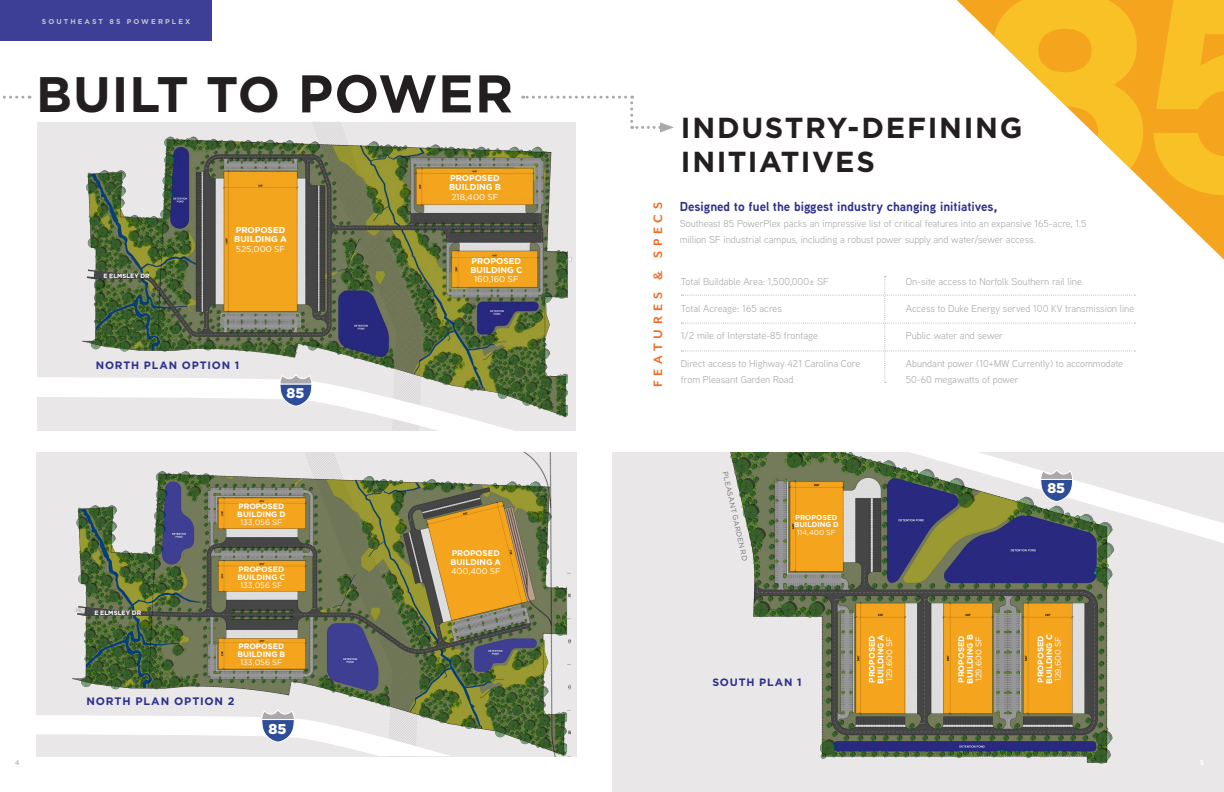
<style>
.page{position:relative;width:1224px;height:792px;background:#fff}
.page>*{position:absolute;margin:0;border:0;box-sizing:border-box;transform-origin:0 0}
.t1{font:700 49.8px "Gotham";letter-spacing:.02em;color:#231f20}
.t2{font:700 28.9px/33.8px "Gotham";letter-spacing:.055em;color:#231f20}
.t3{font:900 14.3px "Gotham";color:#fff}
.t4{font:700 14px "Mr Eaves Mod OT";letter-spacing:.35em;color:#f36a24}
.t5{font:900 14px "Gotham";color:#fff}
.Bullets___standard{font:700 13px "Aaux Next";color:#2c308d}
.t6{font:700 10.9px "Gotham";letter-spacing:.08em;color:#2c308d}
.t7{font:700 10.7px "Gotham";letter-spacing:.08em;color:#2c308d}
.Bullets___standard-2{font:10px/16px "Aaux Next";color:#a9a8aa}
.t8{font:700 8.6px "Gotham";letter-spacing:-.005em;color:#fff}
.t9{font:8.6px "Gotham";color:#fff}
.t10{font:700 8.3px "Gotham";letter-spacing:-.005em;color:#fff}
.t11{font:8.3px "Gotham";color:#fff}
.t12{font:700 8.1px "Gotham";color:#fff}
.t13{font:8.1px "Gotham";letter-spacing:-.005em;color:#fff}
.t14{font:700 7.8px "Gotham";color:#fff}
.t15{font:7.8px "Gotham";color:#fff}
.t16{font:700 7.2px "Gotham";color:#fff}
.t17{font:7.2px "Gotham";color:#717271}
.t18{font:7.2px "Gotham";letter-spacing:.005em;color:#fff}
.t19{font:700 7px "Gotham";letter-spacing:.3em;color:#c4c4c3}
.t20{font:700 7px "Gotham";color:#fff}
.t21{font:700 6.2px "Gotham";letter-spacing:.01em;color:#fff}
.t22{font:700 6.1px "Gotham";letter-spacing:.01em;color:#fff}
.s1{font-size:53px}
</style>
<div class="page">
<div style="left:0;top:0;width:212px;height:40px;background:#3c3f95"></div>
<svg style="left:3px;top:96px;width:20px;height:3px"></svg>
<svg style="left:523px;top:96px;width:151px;height:36px"></svg>
<svg style="left:681px;top:276px;width:454px;height:107px"></svg>
<img style="left:50px;top:122px;width:526px;height:308px">
<svg style="left:37px;top:366px;width:508px;height:64px"></svg>
<svg style="left:94px;top:271px;width:25px;height:8px"></svg>
<div style="left:36px;top:452px;width:540px;height:304px;background:#e9e7e8"></div>
<img style="left:72px;top:452px;width:499px;height:304px">
<svg style="left:36px;top:704px;width:483px;height:52px"></svg>
<svg style="left:84px;top:607px;width:27px;height:9px"></svg>
<img style="left:612px;top:452px;width:612px;height:340px">
<svg style="left:957px;top:0;width:267px;height:260px"></svg>
<svg style="left:987px;top:0;width:156px;height:196px"></svg>
<svg style="left:1153px;top:0;width:71px;height:196px;background:#f6b622"></svg>
<svg style="left:871px;top:452px;width:353px;height:91px"></svg>
<p class="t19" style="left:42px;top:17px;width:150px">SOUTHEAST 85 POWERPLEX</p>
<p class="t1" style="left:36px;top:62px;width:479px">BUILT TO <span class="s1">POWER</span></p>
<p class="t22" style="left:104px;top:272px;width:47px">E ELMSLEY DR</p>
<p class="t8" style="left:236px;top:224px;width:51px">PROPOSED</p>
<p class="t8" style="left:234px;top:234px;width:54px">BUILDING A</p>
<p class="t9" style="left:236px;top:243px;width:51px">525,000 SF</p>
<p class="t7" style="left:96px;top:358px;width:145px">NORTH PLAN OPTION 1</p>
<h3 class="t5" style="left:287px;top:385px;width:19px">85</h3>
<p class="t14" style="left:239px;top:501px;width:47px">PROPOSED</p>
<p class="t14" style="left:237px;top:509px;width:50px">BUILDING D</p>
<p class="t15" style="left:241px;top:518px;width:43px">133,056 SF</p>
<p class="t21" style="left:95px;top:609px;width:48px">E ELMSLEY DR</p>
<p class="t14" style="left:239px;top:564px;width:47px">PROPOSED</p>
<p class="t14" style="left:237px;top:572px;width:49px">BUILDING C</p>
<p class="t15" style="left:241px;top:581px;width:43px">133,056 SF</p>
<p class="t14" style="left:239px;top:641px;width:47px">PROPOSED</p>
<p class="t14" style="left:238px;top:649px;width:49px">BUILDING B</p>
<p class="t15" style="left:241px;top:658px;width:43px">133,056 SF</p>
<p class="t6" style="left:86px;top:694px;width:150px">NORTH PLAN OPTION 2</p>
<h3 class="t3" style="left:269px;top:721px;width:19px">85</h3>
<p class="t8" style="left:450px;top:173px;width:51px">PROPOSED</p>
<p class="t8" style="left:449px;top:182px;width:53px">BUILDING B</p>
<p class="t9" style="left:451px;top:191px;width:49px">218,400 SF</p>
<p class="t8" style="left:472px;top:255px;width:51px">PROPOSED</p>
<p class="t8" style="left:470px;top:264px;width:54px">BUILDING C</p>
<p class="t9" style="left:474px;top:274px;width:46px">160,160 SF</p>
<p class="t10" style="left:452px;top:548px;width:50px">PROPOSED</p>
<p class="t10" style="left:450px;top:557px;width:52px">BUILDING A</p>
<p class="t11" style="left:451px;top:566px;width:51px">400,400 SF</p>
<p class="t4" style="left:650px;top:387px;width:187px;rotate:-90deg">FEATURES &amp; SPECS</p>
<p class="t2" style="left:681px;top:111px;width:343px">INDUSTRY-DEFINING<br>INITIATIVES</p>
<p class="Bullets___standard" style="left:680px;top:197px;width:319px">Designed to fuel the biggest industry changing initiatives,</p>
<p class="Bullets___standard-2" style="left:680px;top:215px;width:408px">Southeast 85 PowerPlex packs an impressive list of critical features into an expansive 165-acre, 1.5 million SF industrial campus, including a robust power supply and water/sewer access.</p>
<p class="Bullets___standard-2" style="left:681px;top:273px;width:149px">Total Buildable Area: 1,500,000± SF</p>
<p class="Bullets___standard-2" style="left:681px;top:300px;width:102px">Total Acreage: 165 acres</p>
<p class="Bullets___standard-2" style="left:681px;top:328px;width:138px">1/2 mile of Interstate-85 frontage</p>
<p class="Bullets___standard-2" style="left:681px;top:355px;width:181px">Direct access to Highway 421 Carolina Core from Pleasant Garden Road</p>
<p class="Bullets___standard-2" style="left:906px;top:273px;width:178px">On-site access to Norfolk Southern rail line</p>
<p class="Bullets___standard-2" style="left:906px;top:300px;width:230px">Access to Duke Energy served 100 KV transmission line</p>
<p class="Bullets___standard-2" style="left:906px;top:328px;width:99px">Public water and sewer</p>
<p class="Bullets___standard-2" style="left:906px;top:355px;width:219px">Abundant power (10+MW Currently) to accommodate<br>50-60 megawatts of power</p>
<p class="t17" style="left:730px;top:471px;width:93px;rotate:78deg">PLEASANT GARDEN RD</p>
<p class="t16" style="left:795px;top:512px;width:44px">PROPOSED</p>
<p class="t16" style="left:794px;top:520px;width:46px">BUILDING D</p>
<p class="t18" style="left:797px;top:528px;width:40px">114,400 SF</p>
<p class="t7" style="left:712px;top:675px;width:91px">SOUTH PLAN 1</p>
<h3 class="t5" style="left:1047px;top:480px;width:19px">85</h3>
<p class="t12" style="left:867px;top:683px;width:49px;rotate:-90deg">PROPOSED</p>
<p class="t12" style="left:875px;top:684px;width:51px;rotate:-90deg">BUILDING A</p>
<p class="t13" style="left:884px;top:681px;width:46px;rotate:-90deg">129,600 SF</p>
<p class="t12" style="left:956px;top:683px;width:49px;rotate:-90deg">PROPOSED</p>
<p class="t12" style="left:965px;top:684px;width:51px;rotate:-90deg">BUILDING B</p>
<p class="t13" style="left:973px;top:681px;width:46px;rotate:-90deg">129,600 SF</p>
<p class="t12" style="left:1035px;top:683px;width:49px;rotate:-90deg">PROPOSED</p>
<p class="t12" style="left:1044px;top:684px;width:51px;rotate:-90deg">BUILDING C</p>
<p class="t13" style="left:1053px;top:681px;width:46px;rotate:-90deg">129,600 SF</p>
<p class="t19" style="left:15px;top:758px;width:6px">4</p>
<p class="t20" style="left:1200px;top:758px;width:6px">5</p>
</div>
